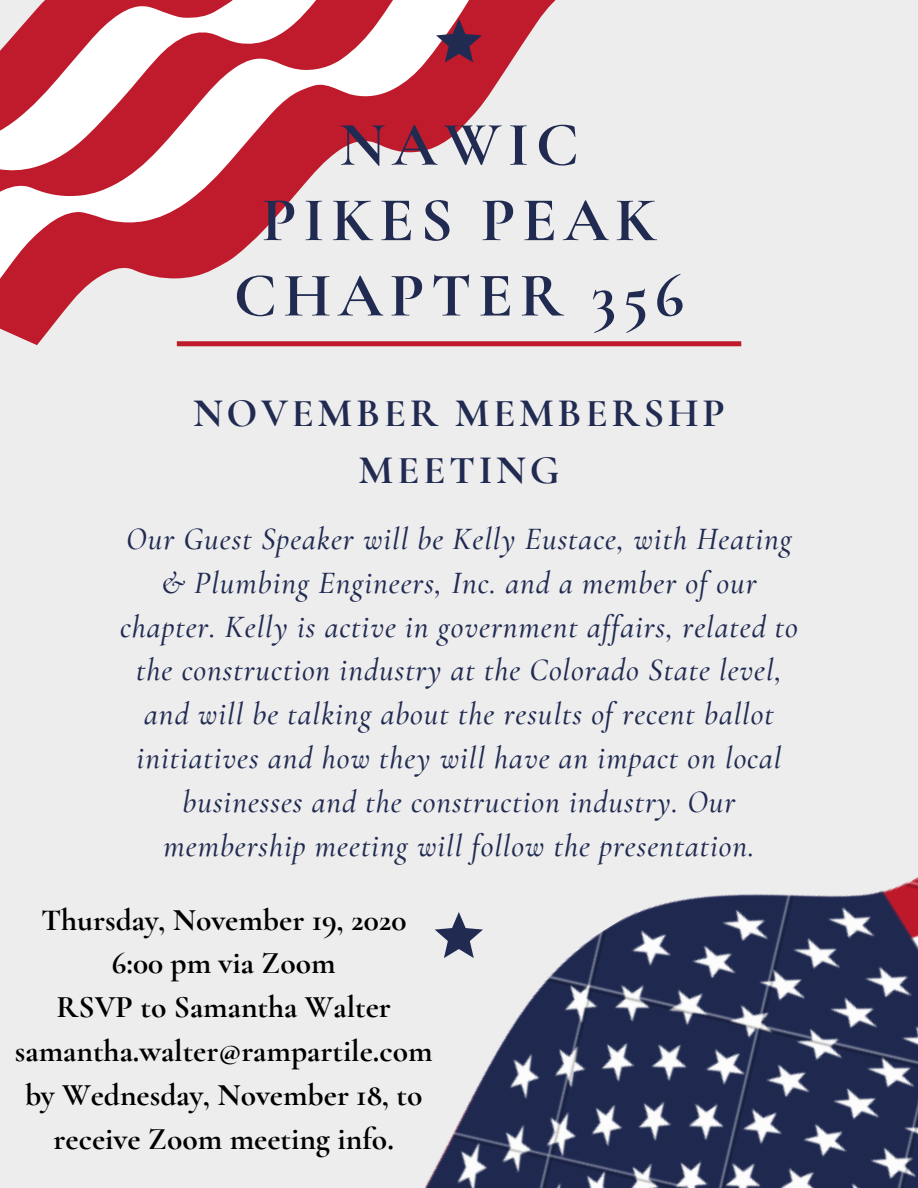
<style>
.page{position:relative;width:918px;height:1188px;background:#ededed}
.page>*{position:absolute;margin:0;border:0;box-sizing:border-box;transform-origin:0 0}
.t1{font:700 63px/75.3px "Cormorant Garamond";letter-spacing:.105em;color:#212b52;text-align:center}
.t2{font:700 40.5px/56.7px "Cormorant Garamond";letter-spacing:.09em;color:#212b52;text-align:center}
.t3{font:italic 500 31.5px/43.8px "Cormorant Garamond";letter-spacing:.03em;color:#212b52;text-align:center}
.t4{font:700 31.5px/43.8px "Cormorant Garamond";color:#000;text-align:center}
</style>
<div class="page">
<svg style="left:0;top:0;width:572px;height:347px"></svg>
<img style="left:425px;top:877px;width:493px;height:311px">
<svg style="left:177px;top:341px;width:564px;height:5px;background:#c12535"></svg>
<svg style="left:436px;top:19px;width:46px;height:44px;background:#8b4158"></svg>
<svg style="left:435px;top:912px;width:48px;height:46px"></svg>
<h1 class="t1" style="left:234px;top:107px;width:452px">NAWIC<br>PIKES PEAK<br>CHAPTER 356</h1>
<p class="t2" style="left:193px;top:385px;width:533px">NOVEMBER MEMBERSHP<br>MEETING</p>
<p class="t3" style="left:120px;top:517px;width:679px">Our Guest Speaker will be Kelly Eustace, with Heating &amp; Plumbing Engineers, Inc. and a member of our chapter. Kelly is active in government affairs, related to the construction industry at the Colorado State level, and will be talking about the results of recent ballot initiatives and how they will have an impact on local businesses and the construction industry. Our membership meeting will follow the presentation.</p>
<p class="t4" style="left:15px;top:898px;width:419px">Thursday, November 19, 2020<br>6:00 pm via Zoom<br>RSVP to Samantha Walter samantha.walter@rampartile.com by Wednesday, November 18, to receive Zoom meeting info.</p>
</div>
